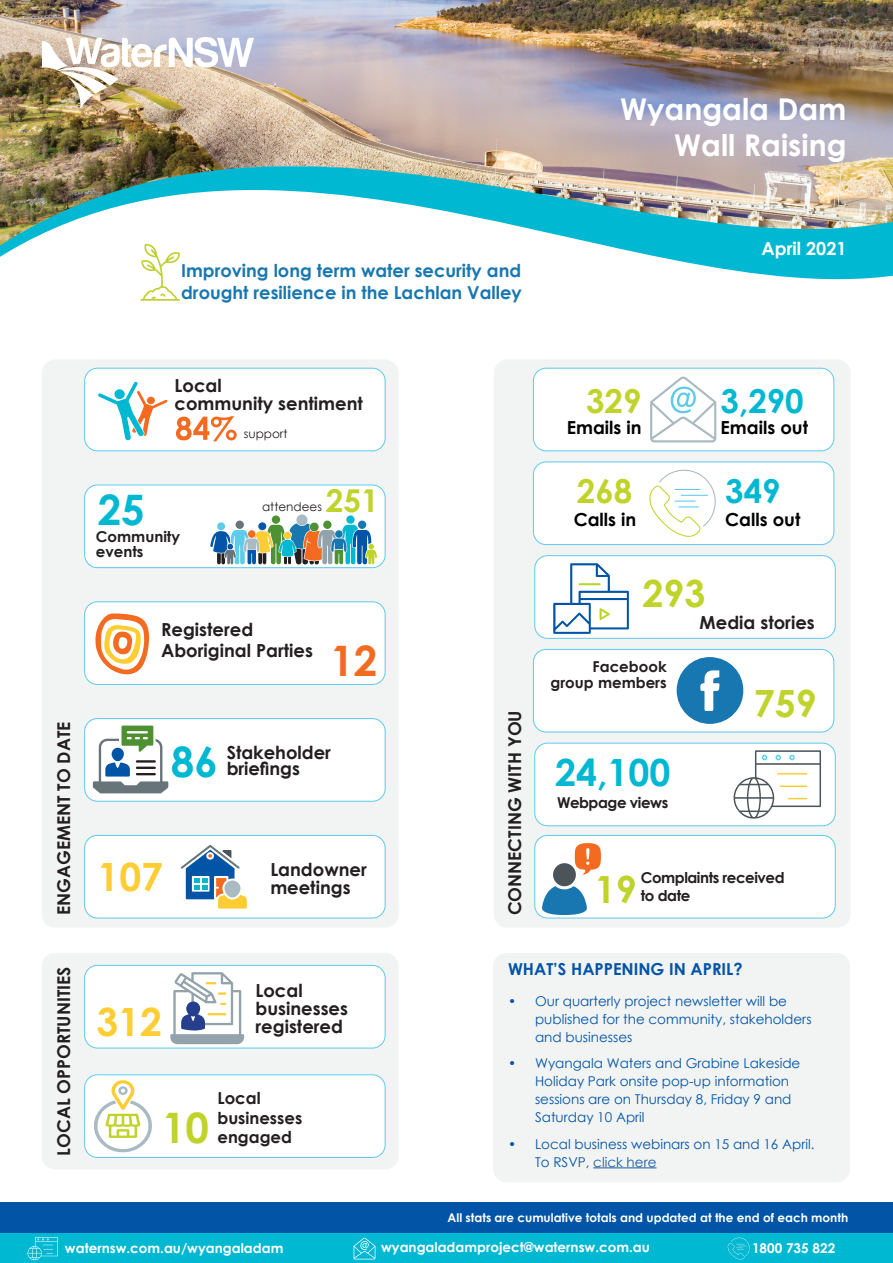
<style>
.page{position:relative;width:893px;height:1263px;background:#fff}
.page>*{position:absolute;margin:0;border:0;box-sizing:border-box;transform-origin:0 0}
.t1{font:700 42px "Century Gothic";color:#00b8d1}
.t2{font:700 42px "Century Gothic";color:#f36a21}
.t3{font:700 42px "Century Gothic";color:#c0d32b}
.t4{font:700 39px "Century Gothic";color:#fecd33}
.t5{font:700 37.5px "Century Gothic";color:#c0d32b}
.t6{font:700 37.5px "Century Gothic";color:#00b8d1}
.t7{font:700 33px "Century Gothic";color:#00b8d1}
.t8{font:700 33px "Century Gothic";color:#c0d32b}
.t9{font:700 31.5px "Century Gothic";color:#c0d32b}
.t10{font:700 30px/36px "Century Gothic";color:#fff;text-align:right}
.t11{font:700 18px/18px "Century Gothic";color:#231f20}
.t12{font:700 18px "Century Gothic";color:#000}
.t13{font:700 18px "Century Gothic";color:#fff}
.t14{font:700 17.85px/21.5px "Century Gothic";color:#1877b0}
.t15{font:700 17.7px "Century Gothic";color:#231f20}
.t16{font:700 16.5px "Century Gothic";color:#0154a6}
.t17{font:700 16.5px/19.5px "Century Gothic";color:#231f20}
.t18{font:700 15px/18px "Century Gothic";letter-spacing:-.015em;color:#231f20}
.t19{font:13.5px/18px "Century Gothic";color:#0154a6}
.t20{font:700 13.5px "Century Gothic";color:#fff}
.t21{font:700 12px "Century Gothic";color:#fff}
.t22{font:12px "Century Gothic";color:#231f20}
.s1{color:#175d9e}
</style>
<div class="page">
<div style="left:494px;top:360px;width:356px;height:567px;background:#f2f3f3;border-radius:13px"></div>
<div style="left:42px;top:953px;width:356px;height:216px;background:#f2f3f3;border-radius:13px"></div>
<div style="left:42px;top:953px;width:356px;height:216px;border:1px solid #e6e7e8;border-radius:13px"></div>
<div style="left:42px;top:360px;width:356px;height:567px;background:#f2f3f3;border-radius:13px"></div>
<div style="left:0;top:1202px;width:893px;height:53px;background:#0154a6"></div>
<img style="left:0;top:0;width:893px;height:368px">
<img style="left:43px;top:37px;width:210px;height:72px">
<svg style="left:140px;top:244px;width:40px;height:57px"></svg>
<div style="left:85px;top:835px;width:300px;height:83px;background:#fff;border-radius:13px"></div>
<div style="left:84px;top:835px;width:302px;height:83px;border:1px solid #5dcbe9;border-radius:13px"></div>
<svg style="left:181px;top:845px;width:66px;height:63px"></svg>
<div style="left:535px;top:743px;width:300px;height:83px;background:#fff;border-radius:13px"></div>
<div style="left:534px;top:743px;width:302px;height:83px;border:1px solid #5dcbe9;border-radius:13px"></div>
<svg style="left:733px;top:750px;width:88px;height:69px"></svg>
<div style="left:85px;top:602px;width:300px;height:82px;background:#fff;border-radius:13px"></div>
<div style="left:84px;top:601px;width:302px;height:84px;border:1px solid #5dcbe9;border-radius:13px"></div>
<svg style="left:95px;top:613px;width:54px;height:62px"></svg>
<div style="left:85px;top:718px;width:300px;height:83px;background:#fff;border-radius:13px"></div>
<div style="left:84px;top:718px;width:302px;height:84px;border:1px solid #5dcbe9;border-radius:13px"></div>
<svg style="left:93px;top:725px;width:75px;height:68px"></svg>
<div style="left:0;top:1234px;width:893px;height:29px;background:#00b8d1"></div>
<svg style="left:27px;top:1237px;width:31px;height:23px"></svg>
<svg style="left:354px;top:1237px;width:21px;height:22px"></svg>
<svg style="left:728px;top:1238px;width:22px;height:21px"></svg>
<div style="left:535px;top:835px;width:300px;height:83px;background:#fff;border-radius:13px"></div>
<div style="left:534px;top:835px;width:302px;height:83px;border:1px solid #5dcbe9;border-radius:13px"></div>
<svg style="left:542px;top:886px;width:45px;height:29px"></svg>
<svg style="left:575px;top:843px;width:26px;height:32px"></svg>
<div style="left:553px;top:863px;width:23px;height:23px;background:#4a5459;border-radius:50%"></div>
<div style="left:535px;top:556px;width:300px;height:82px;background:#fff;border-radius:13px"></div>
<div style="left:534px;top:555px;width:302px;height:84px;border:1px solid #5dcbe9;border-radius:13px"></div>
<svg style="left:553px;top:563px;width:76px;height:71px"></svg>
<div style="left:533px;top:649px;width:301px;height:83px;background:#fff;border-radius:13px"></div>
<div style="left:533px;top:649px;width:301px;height:83px;border:1px solid #5dcbe9;border-radius:13px"></div>
<svg style="left:677px;top:657px;width:67px;height:67px"></svg>
<div style="left:533px;top:462px;width:301px;height:83px;background:#fff;border-radius:13px"></div>
<div style="left:533px;top:462px;width:301px;height:83px;border:1px solid #5dcbe9;border-radius:13px"></div>
<svg style="left:649px;top:470px;width:67px;height:67px"></svg>
<div style="left:533px;top:368px;width:301px;height:83px;background:#fff;border-radius:13px"></div>
<div style="left:533px;top:368px;width:301px;height:83px;border:1px solid #5dcbe9;border-radius:13px"></div>
<svg style="left:650px;top:376px;width:66px;height:66px"></svg>
<div style="left:494px;top:953px;width:355px;height:229px;background:#f2f3f3;border-radius:13px"></div>
<div style="left:493px;top:953px;width:357px;height:229px;border:1px solid #e6e7e8;border-radius:13px"></div>
<hr style="left:593px;top:1167px;width:63px;height:1px;background:#175d9e">
<div style="left:85px;top:485px;width:300px;height:83px;background:#fff;border-radius:13px"></div>
<div style="left:84px;top:485px;width:302px;height:83px;border:1px solid #5dcbe9;border-radius:13px"></div>
<div style="left:296px;top:514px;width:11px;height:11px;background:#a9bac2;border-radius:50%"></div>
<svg style="left:235px;top:520px;width:9px;height:9px"></svg>
<div style="left:346px;top:515px;width:9px;height:9px;background:#00b8d1;border-radius:50%"></div>
<svg style="left:323px;top:520px;width:9px;height:9px"></svg>
<div style="left:272px;top:515px;width:8px;height:9px;background:#4d9132;border-radius:50%"></div>
<svg style="left:358px;top:520px;width:8px;height:9px"></svg>
<svg style="left:210px;top:523px;width:167px;height:42px"></svg>
<div style="left:85px;top:965px;width:300px;height:83px;background:#fff;border-radius:13px"></div>
<div style="left:84px;top:965px;width:302px;height:83px;border:1px solid #5dcbe9;border-radius:13px"></div>
<svg style="left:170px;top:972px;width:74px;height:72px"></svg>
<div style="left:85px;top:368px;width:300px;height:83px;background:#fff;border-radius:13px"></div>
<div style="left:84px;top:368px;width:302px;height:83px;border:1px solid #5dcbe9;border-radius:13px"></div>
<svg style="left:98px;top:382px;width:70px;height:58px"></svg>
<svg style="left:176px;top:416px;width:61px;height:25px"></svg>
<div style="left:85px;top:1075px;width:300px;height:82px;background:#fff;border-radius:13px"></div>
<div style="left:84px;top:1074px;width:302px;height:84px;border:1px solid #5dcbe9;border-radius:13px"></div>
<svg style="left:94px;top:1080px;width:58px;height:73px"></svg>
<h3 class="t10" style="left:620px;top:90px;width:228px">Wyangala Dam<br>Wall Raising</h3>
<h3 class="t14" style="left:181px;top:259px;width:342px">Improving long term water security and drought resilience in the Lachlan Valley</h3>
<h3 class="t13" style="left:761px;top:235px;width:86px">April 2021</h3>
<h3 class="t11" style="left:175px;top:376px;width:190px">Local<br>community sentiment</h3>
<p class="t22" style="left:244px;top:425px;width:45px">support</p>
<h1 class="t1" style="left:98px;top:478px;width:49px">25</h1>
<h3 class="t9" style="left:326px;top:477px;width:54px">251</h3>
<p class="t22" style="left:262px;top:499px;width:61px">attendees</p>
<p class="t18" style="left:96px;top:529px;width:86px;line-height:15px">Community events</p>
<h3 class="t11" style="left:161px;top:617px;width:153px;line-height:21.6px">Registered<br>Aboriginal Parties</h3>
<h1 class="t2" style="left:330px;top:629px;width:49px">12</h1>
<h3 class="t15" style="left:50px;top:915px;width:195px;rotate:-90deg">ENGAGEMENT TO DATE</h3>
<h3 class="t15" style="left:501px;top:915px;width:206px;rotate:-90deg">CONNECTING WITH YOU</h3>
<h3 class="t11" style="left:227px;top:742px;width:106px">Stakeholder</h3>
<h1 class="t1" style="left:171px;top:730px;width:49px">86</h1>
<h3 class="t11" style="left:227px;top:759px;width:75px">briefings</h3>
<h3 class="t11" style="left:270px;top:859px;width:98px">Landowner</h3>
<h2 class="t4" style="left:98px;top:847px;width:67px">107</h2>
<h3 class="t11" style="left:270px;top:877px;width:82px">meetings</h3>
<h3 class="t8" style="left:586px;top:375px;width:57px">329</h3>
<h3 class="t7" style="left:721px;top:375px;width:85px">3,290</h3>
<h3 class="t12" style="left:567px;top:414px;width:76px">Emails in</h3>
<h3 class="t12" style="left:721px;top:414px;width:89px">Emails out</h3>
<h3 class="t8" style="left:577px;top:466px;width:57px">268</h3>
<h3 class="t7" style="left:725px;top:466px;width:57px">349</h3>
<h3 class="t12" style="left:574px;top:506px;width:64px">Calls in</h3>
<h3 class="t12" style="left:725px;top:506px;width:77px">Calls out</h3>
<h3 class="t5" style="left:642px;top:565px;width:64px">293</h3>
<p class="t18" style="left:551px;top:657px;width:118px;line-height:16.5px;text-align:right">Facebook group members</p>
<h3 class="t6" style="left:555px;top:744px;width:117px">24,100</h3>
<p class="t18" style="left:557px;top:793px;width:113px">Webpage views</p>
<h3 class="t11" style="left:700px;top:613px;width:117px">Media stories</h3>
<h3 class="t5" style="left:754px;top:675px;width:64px">759</h3>
<h3 class="t5" style="left:595px;top:861px;width:43px">19</h3>
<p class="t18" style="left:641px;top:868px;width:145px">Complaints received to date</p>
<h3 class="t15" style="left:50px;top:1156px;width:191px;rotate:-90deg">LOCAL OPPORTUNITIES</h3>
<h2 class="t4" style="left:96px;top:992px;width:67px">312</h2>
<h3 class="t11" style="left:256px;top:980px;width:94px">Local businesses</h3>
<h3 class="t11" style="left:256px;top:1016px;width:89px">registered</h3>
<h1 class="t3" style="left:162px;top:1096px;width:49px">10</h1>
<p class="t17" style="left:217px;top:1088px;width:86px">Local businesses</p>
<p class="t17" style="left:217px;top:1127px;width:76px">engaged</p>
<p class="t16" style="left:508px;top:956px;width:236px">WHAT’S HAPPENING IN APRIL?</p>
<p class="t19" style="left:535px;top:991px;width:278px;text-indent:-27px">• Our quarterly project newsletter will be published for the community, stakeholders and businesses</p>
<p class="t19" style="left:535px;top:1054px;width:267px;text-indent:-27px">• Wyangala Waters and Grabine Lakeside Holiday Park onsite pop-up information sessions are on Thursday 8, Friday 9 and Saturday 10 April</p>
<p class="t19" style="left:535px;top:1134px;width:281px;text-indent:-27px">• Local business webinars on 15 and 16 April.<br>To RSVP, <span class="s1">click here</span></p>
<p class="t21" style="left:448px;top:1209px;width:402px">All stats are cumulative totals and updated at the end of each month</p>
<p class="t20" style="left:65px;top:1238px;width:220px">waternsw.com.au/wyangaladam</p>
<p class="t20" style="left:381px;top:1237px;width:270px">wyangaladamproject@waternsw.com.au</p>
<p class="t20" style="left:752px;top:1238px;width:85px">1800 735 822</p>
</div>
